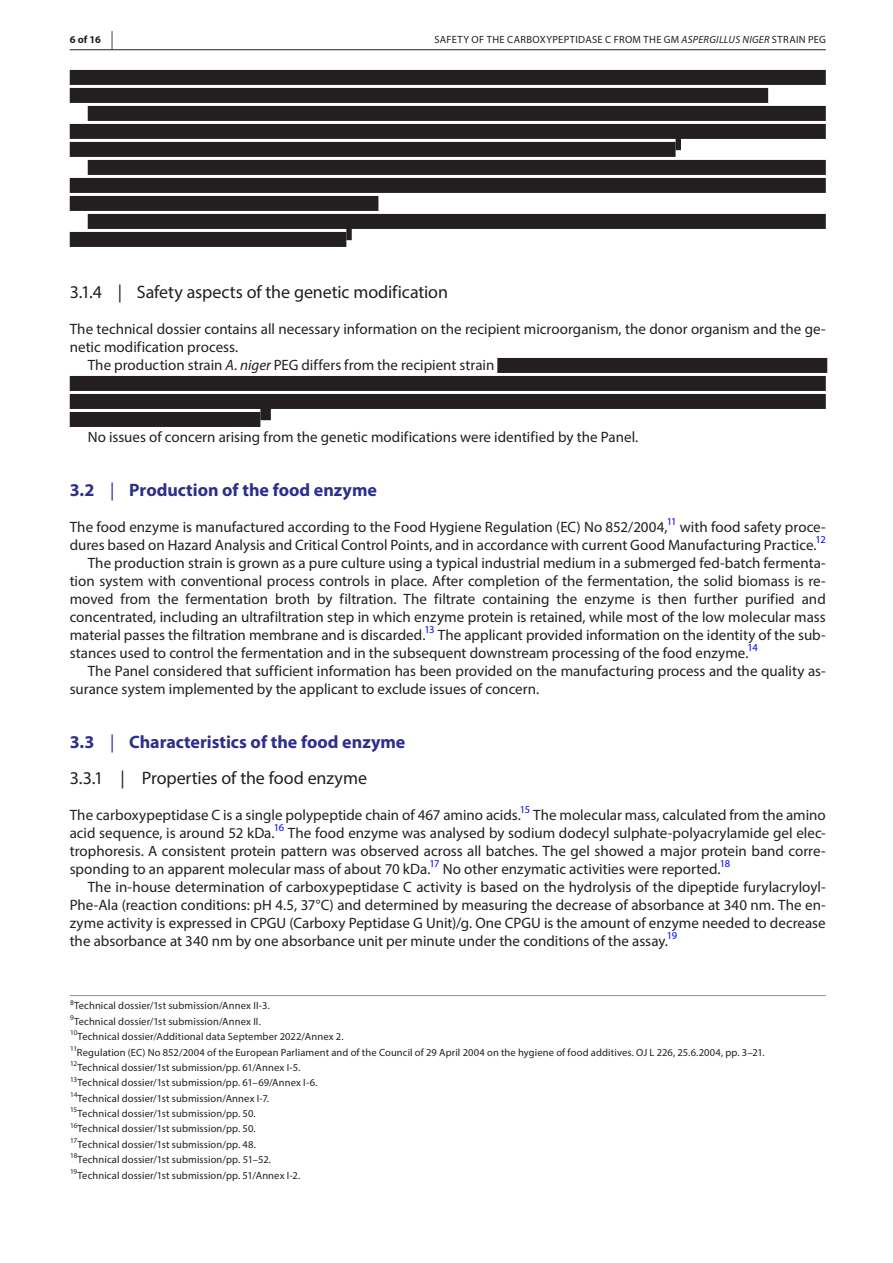
<style>
.page{position:relative;width:893px;height:1263px;background:#fff}
.page>*{position:absolute;margin:0;border:0;box-sizing:border-box;transform-origin:0 0}
.t1{font:700 18px/36px "Myriad Pro";color:#2e2e8d}
.t2{font:18px "Myriad Pro";letter-spacing:-.005em;color:#231f20}
.t3{font:15px/18px "Myriad Pro";color:#231f20}
.t4{font:10.5px/15.3px "Myriad Pro";letter-spacing:.01em;color:#231f20}
.t5{font:10.5px "Myriad Pro";letter-spacing:.035em;color:#231f20}
.t6{font:10.5px "Myriad Pro";letter-spacing:-.05em;color:#00f}
.t7{font:700 10.5px "Myriad Pro";color:#231f20}
.t8{font:7.35px "Myriad Pro";letter-spacing:-.045em;color:#231f20}
.s1{font-size:18.6px}
.s2{font-style:italic}
.s3{font-weight:400}
.s4{font-weight:400;color:#231f20}
</style>
<div class="page">
<hr style="left:70px;top:49px;width:756px;height:1px;background:#231f20">
<div style="left:70px;top:70px;width:756px;height:15px;background:#231f20"></div>
<div style="left:70px;top:88px;width:698px;height:15px;background:#231f20"></div>
<div style="left:88px;top:106px;width:738px;height:15px;background:#231f20"></div>
<div style="left:70px;top:124px;width:756px;height:15px;background:#231f20"></div>
<div style="left:70px;top:142px;width:606px;height:15px;background:#231f20"></div>
<div style="left:676px;top:135px;width:5px;height:15px;background:#231f20"></div>
<div style="left:88px;top:160px;width:738px;height:15px;background:#231f20"></div>
<div style="left:70px;top:178px;width:756px;height:15px;background:#231f20"></div>
<div style="left:70px;top:196px;width:308px;height:15px;background:#231f20"></div>
<div style="left:88px;top:214px;width:738px;height:15px;background:#231f20"></div>
<div style="left:70px;top:232px;width:276px;height:15px;background:#231f20"></div>
<div style="left:346px;top:225px;width:6px;height:15px;background:#231f20"></div>
<div style="left:497px;top:358px;width:330px;height:15px;background:#231f20"></div>
<div style="left:70px;top:376px;width:756px;height:15px;background:#231f20"></div>
<div style="left:70px;top:394px;width:756px;height:15px;background:#231f20"></div>
<div style="left:70px;top:412px;width:190px;height:15px;background:#231f20"></div>
<div style="left:260px;top:405px;width:11px;height:15px;background:#231f20"></div>
<hr style="left:70px;top:995px;width:756px;height:1px;background:#939598">
<p class="t7" style="left:70px;top:32px;width:45px">6 of 16 <span class="s1">|</span></p>
<p class="t5" style="left:434px;top:33px;width:393px">SAFETY OF THE CARBOXYPEPTIDASE C FROM THE GM <span class="s2">ASPERGILLUS NIGER</span> STRAIN PEG</p>
<p class="t2" style="left:70px;top:281px;width:380px">3.1.4 | Safety aspects of the genetic modification</p>
<p class="t3" style="left:70px;top:320px;width:758px">The technical dossier contains all necessary information on the recipient microorganism, the donor organism and the ge-</p>
<p class="t3" style="left:70px;top:338px;width:170px">netic modification process.</p>
<p class="t3" style="left:88px;top:356px;width:408px">The production strain <span class="s2">A. niger</span> PEG differs from the recipient strain</p>
<p class="t3" style="left:88px;top:428px;width:552px">No issues of concern arising from the genetic modifications were identified by the Panel.</p>
<p class="t1" style="left:70px;top:471px;width:309px">3.2 <span class="s3">|</span> Production of the food enzyme</p>
<p class="t3" style="left:70px;top:518px;width:599px">The food enzyme is manufactured according to the Food Hygiene Regulation (EC) No 852/2004,</p>
<p class="t6" style="left:667px;top:515px;width:11px">11</p>
<p class="t3" style="left:70px;top:518px;width:758px;text-indent:610px">with food safety proce&shy;dures based on Hazard Analysis and Critical Control Points, and in accordance with current Good Manufacturing Practice.</p>
<p class="t6" style="left:816px;top:533px;width:12px">12</p>
<p class="t3" style="left:70px;top:554px;width:758px;text-align:justify;text-indent:18px">The production strain is grown as a pure culture using a typical industrial medium in a submerged fed-batch fermenta&shy;tion system with conventional process controls in place. After completion of the fermentation, the solid biomass is re&shy;moved from the fermentation broth by filtration. The filtrate containing the enzyme is then further purified and concentrated, including an ultrafiltration step in which enzyme protein is retained, while most of the low molecular mass material passes the filtration membrane and is discarded.</p>
<p class="t6" style="left:424px;top:623px;width:12px">13</p>
<p class="t3" style="left:70px;top:626px;width:757px;text-indent:368px">The applicant provided information on the identity of the sub&shy;stances used to control the fermentation and in the subsequent downstream processing of the food enzyme.</p>
<p class="t6" style="left:748px;top:641px;width:12px">14</p>
<p class="t3" style="left:70px;top:662px;width:757px;text-indent:18px">The Panel considered that sufficient information has been provided on the manufacturing process and the quality as&shy;surance system implemented by the applicant to exclude issues of concern.</p>
<p class="t1" style="left:70px;top:723px;width:337px">3.3 <span class="s3">|</span> Characteristics of the food enzyme<br><span class="s4">3.3.1 | Properties of the food enzyme</span></p>
<p class="t3" style="left:70px;top:806px;width:453px">The carboxypeptidase C is a single polypeptide chain of 467 amino acids.</p>
<p class="t6" style="left:520px;top:803px;width:12px">15</p>
<p class="t3" style="left:533px;top:806px;width:294px">The molecular mass, calculated from the amino</p>
<p class="t3" style="left:70px;top:824px;width:206px">acid sequence, is around 52 kDa.</p>
<p class="t6" style="left:274px;top:821px;width:12px">16</p>
<p class="t3" style="left:70px;top:824px;width:757px;text-align:justify;text-indent:218px">The food enzyme was analysed by sodium dodecyl sulphate-polyacrylamide gel elec&shy;trophoresis. A consistent protein pattern was observed across all batches. The gel showed a major protein band corre&shy;sponding to an apparent molecular mass of about 70 kDa.</p>
<p class="t6" style="left:430px;top:857px;width:12px">17</p>
<p class="t3" style="left:443px;top:860px;width:279px">No other enzymatic activities were reported.</p>
<p class="t6" style="left:720px;top:857px;width:12px">18</p>
<p class="t3" style="left:70px;top:878px;width:758px;text-align:justify;text-indent:18px">The in-house determination of carboxypeptidase C activity is based on the hydrolysis of the dipeptide furylacryloyl-Phe-Ala (reaction conditions: pH 4.5, 37°C) and determined by measuring the decrease of absorbance at 340 nm. The en&shy;zyme activity is expressed in CPGU (Carboxy Peptidase G Unit)/g. One CPGU is the amount of enzyme needed to decrease the absorbance at 340 nm by one absorbance unit per minute under the conditions of the assay.</p>
<p class="t6" style="left:667px;top:929px;width:12px">19</p>
<p class="t8" style="left:70px;top:998px;width:5px">8</p>
<p class="t4" style="left:74px;top:998px;width:197px">Technical dossier/1st submission/Annex II-3.</p>
<p class="t8" style="left:70px;top:1013px;width:5px">9</p>
<p class="t4" style="left:74px;top:1013px;width:188px">Technical dossier/1st submission/Annex II.</p>
<p class="t8" style="left:70px;top:1028px;width:9px">10</p>
<p class="t4" style="left:78px;top:1029px;width:268px">Technical dossier/Additional data September 2022/Annex 2.</p>
<p class="t8" style="left:70px;top:1044px;width:8px">11</p>
<p class="t4" style="left:77px;top:1044px;width:689px">Regulation (EC) No 852/2004 of the European Parliament and of the Council of 29 April 2004 on the hygiene of food additives. OJ L 226, 25.6.2004, pp. 3–21.</p>
<p class="t8" style="left:70px;top:1059px;width:9px">12</p>
<p class="t4" style="left:70px;top:1059px;width:249px;text-indent:7px">Technical dossier/1st submission/pp. 61/Annex I-5.<br><sup>13</sup>Technical dossier/1st submission/pp. 61–69/Annex I-6.<br><sup>14</sup>Technical dossier/1st submission/Annex I-7.<br><sup>15</sup>Technical dossier/1st submission/pp. 50.<br><sup>16</sup>Technical dossier/1st submission/pp. 50.<br><sup>17</sup>Technical dossier/1st submission/pp. 48.<br><sup>18</sup>Technical dossier/1st submission/pp. 51–52.</p>
<p class="t8" style="left:70px;top:1167px;width:9px">19</p>
<p class="t4" style="left:78px;top:1167px;width:224px">Technical dossier/1st submission/pp. 51/Annex I-2.</p>
</div>
